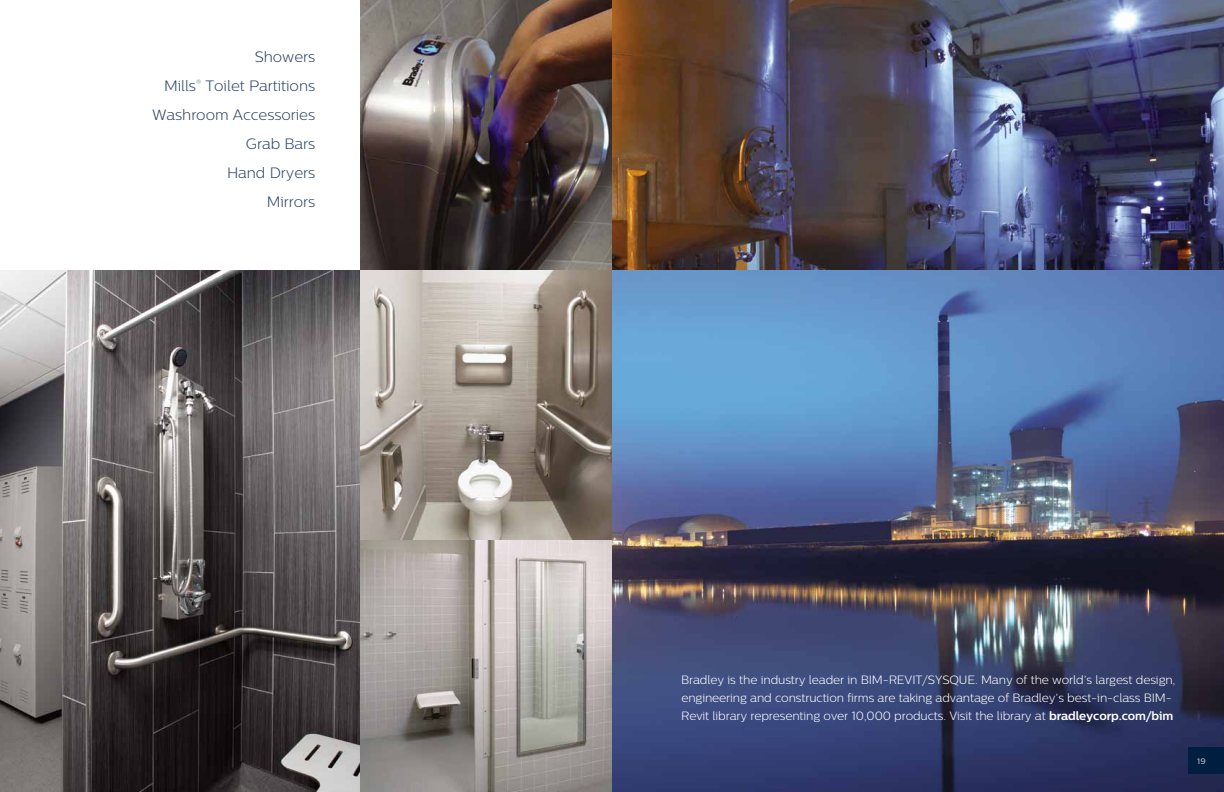
<style>
.page{position:relative;width:1224px;height:792px;background:#fff}
.page>*{position:absolute;margin:0;border:0;box-sizing:border-box;transform-origin:0 0}
.t1{font:300 15px/29px "Centrale Sans";letter-spacing:-.005em;color:#2d4567;text-align:right}
.t2{font:300 12px/18px "Centrale Sans";letter-spacing:-.01em;color:#fff}
.t3{font:500 8px "Centrale Sans";color:#fff}
.s1{font-weight:700}
</style>
<div class="page">
<img style="left:360px;top:0;width:864px;height:792px">
<div style="left:1188px;top:747px;width:36px;height:27px;background:#001e3f"></div>
<img style="left:612px;top:0;width:612px;height:270px">
<img style="left:0;top:270px;width:360px;height:522px">
<p class="t1" style="left:152px;top:42px;width:165px">Showers<br>Mills<sup>®</sup> Toilet Partitions<br>Washroom Accessories<br>Grab Bars<br>Hand Dryers<br>Mirrors</p>
<p class="t2" style="left:681px;top:671px;width:496px">Bradley is the industry leader in BIM-REVIT/SYSQUE. Many of the world’s largest design, engineering and construction firms are taking advantage of Bradley’s best-in-class BIM-<br>Revit library representing over 10,000 products. Visit the library at <span class="s1">bradleycorp.com/bim</span></p>
<p class="t3" style="left:1197px;top:756px;width:10px">19</p>
</div>
